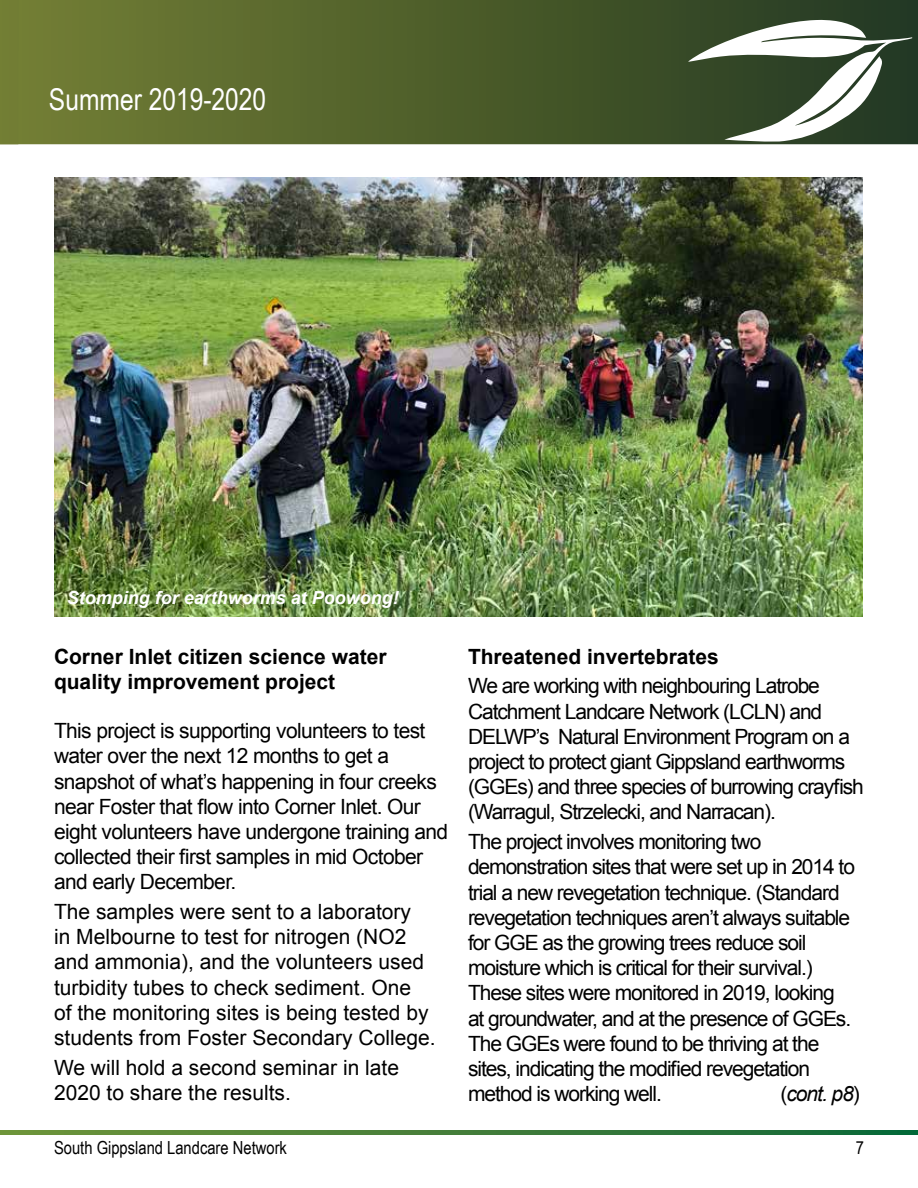
<style>
.page{position:relative;width:918px;height:1188px;background:#fff}
.page>*{position:absolute;margin:0;border:0;box-sizing:border-box;transform-origin:0 0}
.t1{font:30px "Arial Narrow";color:#fff}
.t2{font:21px/25.2px "Arial";letter-spacing:-.05em;color:#000}
.t3{font:21px/25.2px "Arial";color:#000}
.t4{font:21px/25.2px "Arial";letter-spacing:-.03em;color:#000}
.t5{font:700 21px/25.2px "Arial";color:#000}
.t6{font:italic 21px "Arial";letter-spacing:-.05em;color:#000}
.t7{font:italic 700 18px "Arial";color:#fff}
.t8{font:18px "Arial Narrow";color:#000}
.s1{font-style:normal}
</style>
<div class="page">
<svg style="left:0;top:1130px;width:918px;height:4px"></svg>
<div style="left:0;top:0;width:918px;height:144px;background:linear-gradient(to right,#758034,#223822)"></div>
<svg style="left:688px;top:19px;width:225px;height:124px"></svg>
<div style="left:0;top:0;width:19px;height:144px;background:#727d34"></div>
<img style="left:54px;top:178px;width:808px;height:439px">
<h1 class="t1" style="left:49px;top:77px;width:219px">Summer 2019-2020</h1>
<p class="t7" style="left:67px;top:586px;width:334px">Stomping for earthworms at Poowong!</p>
<p class="t5" style="left:54px;top:644px;width:334px">Corner Inlet citizen science water quality improvement project</p>
<p class="t4" style="left:54px;top:718px;width:396px">This project is supporting volunteers to test water over the next 12 months to get a snapshot of what’s happening in four creeks near Foster that flow into Corner Inlet. Our eight volunteers have undergone training and collected their first samples in mid October and early December.</p>
<p class="t3" style="left:54px;top:899px;width:383px">The samples were sent to a laboratory<br>in Melbourne to test for nitrogen (NO2 and ammonia), and the volunteers used turbidity tubes to check sediment. One<br>of the monitoring sites is being tested by students from Foster Secondary College.</p>
<p class="t3" style="left:54px;top:1055px;width:347px">We will hold a second seminar in late<br>2020 to share the results.</p>
<p class="t5" style="left:468px;top:644px;width:252px">Threatened invertebrates</p>
<p class="t2" style="left:468px;top:674px;width:397px">We are working with neighbouring Latrobe Catchment Landcare Network (LCLN) and DELWP’s Natural Environment Program on a project to protect giant Gippsland earthworms (GGEs) and three species of burrowing crayfish (Warragul, Strzelecki, and Narracan).</p>
<p class="t2" style="left:468px;top:829px;width:389px">The project involves monitoring two demonstration sites that were set up in 2014 to trial a new revegetation technique. (Standard revegetation techniques aren’t always suitable for GGE as the growing trees reduce soil moisture which is critical for their survival.)<br>These sites were monitored in 2019, looking at groundwater, and at the presence of GGEs.<br>The GGEs were found to be thriving at the sites, indicating the modified revegetation method is working well.</p>
<p class="t6" style="left:781px;top:1080px;width:81px"><span class="s1">(</span>cont. p8<span class="s1">)</span></p>
<p class="t8" style="left:54px;top:1134px;width:235px">South Gippsland Landcare Network</p>
<p class="t8" style="left:856px;top:1134px;width:10px">7</p>
</div>
